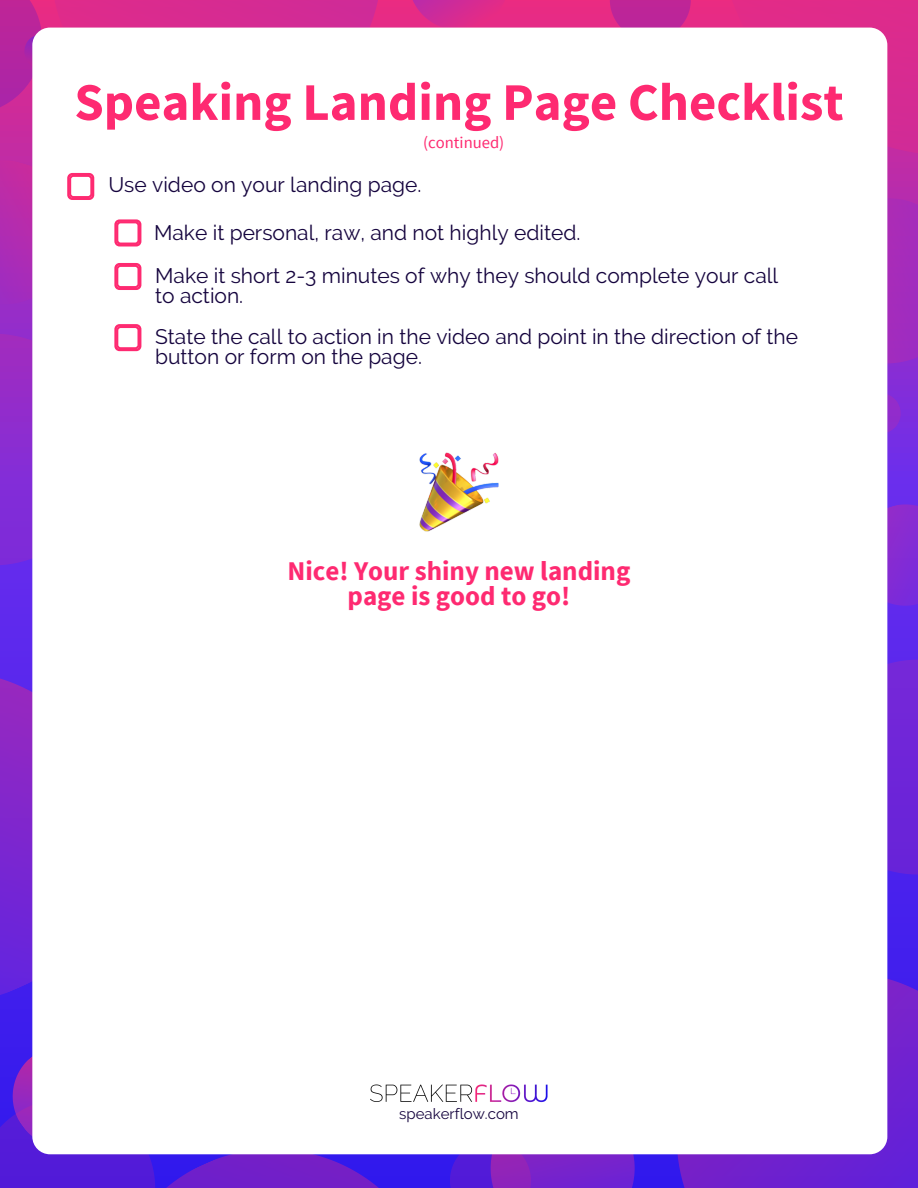
<style>
.page{position:relative;width:918px;height:1188px;background:#fff}
.page>*{position:absolute;margin:0;border:0;box-sizing:border-box;transform-origin:0 0}
.t1{font:700 52.95px "Source Sans Pro";color:#fe2a71}
.t2{font:700 27px/24.8px "Source Sans Pro";color:#fe2a71;text-align:center}
.t3{font:21px/20.2px "Raleway";color:#15043e}
.t4{font:16.65px "Source Sans Pro";color:#fe2a71}
.t5{font:15px "Raleway";color:#15043e}
</style>
<div class="page">
<svg style="left:677px;top:972px;width:241px;height:216px;background:#6c23d1"></svg>
<svg style="left:0;top:618px;width:32px;height:408px;background:#7225d6"></svg>
<svg style="left:691px;top:0;width:227px;height:163px;background:#dc2d8e"></svg>
<svg style="left:195px;top:0;width:205px;height:28px;background:#d62e93"></svg>
<div style="left:887px;top:660px;width:31px;height:215px;background:#6f25d8"></div>
<svg style="left:400px;top:0;width:118px;height:28px;background:#dc2e8e"></svg>
<svg style="left:610px;top:0;width:81px;height:28px;background:#c12898"></svg>
<svg style="left:887px;top:492px;width:31px;height:154px;background:#792ddd"></svg>
<svg style="left:0;top:1026px;width:662px;height:162px;background:#5b1ed6"></svg>
<svg style="left:887px;top:163px;width:31px;height:271px;background:#9f2ec1"></svg>
<div style="left:32px;top:28px;width:855px;height:1126px;background:#fff;border-radius:18px"></div>
<img style="left:370px;top:1084px;width:178px;height:19px">
<svg style="left:0;top:0;width:195px;height:594px"></svg>
<img style="left:420px;top:452px;width:79px;height:79px">
<p class="t1" style="left:74px;top:68px;width:771px">Speaking Landing Page Checklist</p>
<p class="t4" style="left:423px;top:132px;width:83px">(continued)</p>
<p class="t3" style="left:108px;top:174px;width:315px">Use video on your landing page.</p>
<p class="t3" style="left:154px;top:222px;width:428px">Make it personal, raw, and not highly edited.</p>
<p class="t3" style="left:155px;top:266px;width:625px">Make it short 2-3 minutes of why they should complete your call to action.</p>
<p class="t3" style="left:155px;top:327px;width:644px">State the call to action in the video and point in the direction of the button or form on the page.</p>
<p class="t2" style="left:288px;top:558px;width:344px">Nice! Your shiny new landing page is good to go!</p>
<p class="t5" style="left:399px;top:1105px;width:121px">speakerflow.com</p>
</div>
